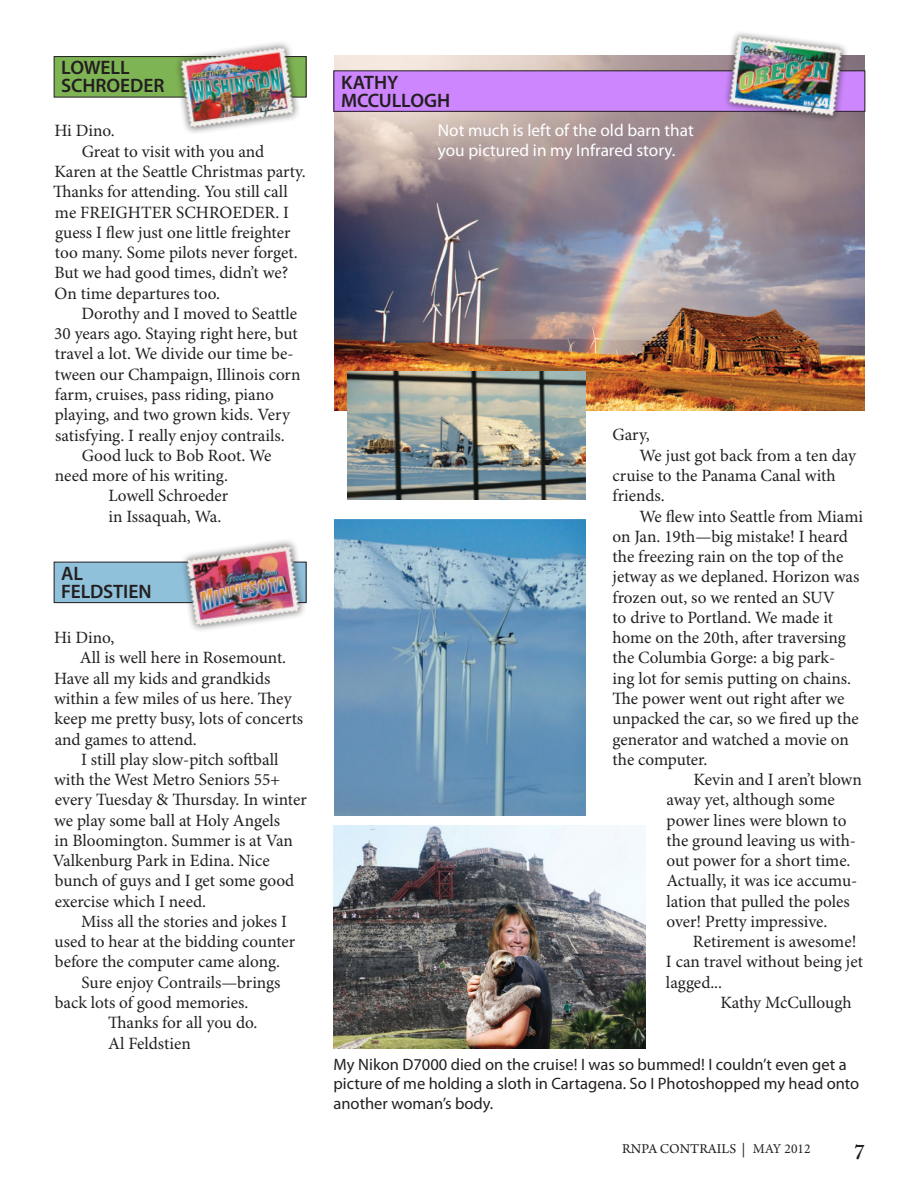
<style>
.page{position:relative;width:919px;height:1192px;background:#fff}
.page>*{position:absolute;margin:0;border:0;box-sizing:border-box;transform-origin:0 0}
.t1{font:600 21px "Adobe Caslon Pro";color:#231f20}
.t2{font:600 19.5px/18px "Myriad Pro";letter-spacing:-.005em;color:#231f20}
.t3{font:17.25px "Minion Pro";letter-spacing:-.005em;color:#231f20}
.t4{font:17.25px/20.2px "Myriad Pro";color:#fff}
.t5{font:16.5px/19.8px "Myriad Pro";color:#231f20}
.t6{font:14.25px "Arno Pro";color:#231f20}
.s1{font-family:"Minion Pro";font-size:13.5px}
</style>
<div class="page">
<img style="left:335px;top:55px;width:529px;height:355px">
<div style="left:334px;top:71px;width:531px;height:40px;background:#cd86fd"></div>
<div style="left:333px;top:70px;width:532px;height:42px;border:1px solid #231f20"></div>
<div style="left:723px;top:30px;width:126px;height:93px;background:#231f20;opacity:.75"></div>
<img style="left:728px;top:35px;width:115px;height:83px">
<img style="left:347px;top:371px;width:238px;height:128px">
<img style="left:335px;top:519px;width:250px;height:296px">
<img style="left:333px;top:825px;width:313px;height:222px">
<div style="left:54px;top:562px;width:252px;height:40px;background:#90c1db"></div>
<div style="left:54px;top:561px;width:252px;height:42px;border:1px solid #231f20"></div>
<div style="left:180px;top:538px;width:127px;height:95px;background:#231f20;opacity:.75"></div>
<img style="left:185px;top:544px;width:116px;height:83px">
<div style="left:54px;top:57px;width:252px;height:40px;background:#7fb454"></div>
<div style="left:54px;top:56px;width:252px;height:41px;border:1px solid #231f20"></div>
<div style="left:174px;top:40px;width:127px;height:95px;background:#231f20;opacity:.75"></div>
<img style="left:180px;top:46px;width:116px;height:84px">
<p class="t2" style="left:61px;top:59px;width:105px">LOWELL<br>SCHROEDER</p>
<p class="t3" style="left:54px;top:121px;width:62px">Hi Dino.</p>
<p class="t3" style="left:82px;top:141px;width:184px">Great to visit with you and</p>
<p class="t3" style="left:55px;top:161px;width:253px">Karen at the Seattle Christmas party.</p>
<p class="t3" style="left:53px;top:181px;width:236px">Thanks for attending. You still call</p>
<p class="t3" style="left:55px;top:202px;width:236px">me FREIGHTER SCHROEDER. I</p>
<p class="t3" style="left:55px;top:222px;width:237px">guess I flew just one little freighter</p>
<p class="t3" style="left:55px;top:242px;width:244px">too many. Some pilots never forget.</p>
<p class="t3" style="left:54px;top:262px;width:235px">But we had good times, didn’t we?</p>
<p class="t3" style="left:55px;top:283px;width:167px">On time departures too.</p>
<p class="t3" style="left:81px;top:303px;width:217px">Dorothy and I moved to Seattle</p>
<p class="t3" style="left:54px;top:323px;width:245px">30 years ago. Staying right here, but</p>
<p class="t3" style="left:55px;top:343px;width:240px">travel a lot. We divide our time be-</p>
<p class="t3" style="left:55px;top:364px;width:247px">tween our Champaign, Illinois corn</p>
<p class="t3" style="left:55px;top:384px;width:220px">farm, cruises, pass riding, piano</p>
<p class="t3" style="left:55px;top:404px;width:237px">playing, and two grown kids. Very</p>
<p class="t3" style="left:55px;top:424px;width:231px">satisfying. I really enjoy contrails.</p>
<p class="t3" style="left:82px;top:445px;width:191px">Good luck to Bob Root. We</p>
<p class="t3" style="left:55px;top:465px;width:175px">need more of his writing.</p>
<p class="t3" style="left:108px;top:485px;width:121px">Lowell Schroeder</p>
<p class="t3" style="left:108px;top:505px;width:114px">in Issaquah, Wa.</p>
<p class="t2" style="left:61px;top:564px;width:92px">AL<br>FELDSTIEN</p>
<p class="t3" style="left:54px;top:627px;width:62px">Hi Dino,</p>
<p class="t3" style="left:80px;top:647px;width:208px">All is well here in Rosemount.</p>
<p class="t3" style="left:54px;top:667px;width:218px">Have all my kids and grandkids</p>
<p class="t3" style="left:54px;top:688px;width:239px">within a few miles of us here. They</p>
<p class="t3" style="left:55px;top:708px;width:250px">keep me pretty busy, lots of concerts</p>
<p class="t3" style="left:55px;top:728px;width:143px">and games to attend.</p>
<p class="t3" style="left:81px;top:748px;width:199px">I still play slow-pitch softball</p>
<p class="t3" style="left:54px;top:769px;width:228px">with the West Metro Seniors 55+</p>
<p class="t3" style="left:55px;top:789px;width:254px">every Tuesday &amp; Thursday. In winter</p>
<p class="t3" style="left:54px;top:809px;width:227px">we play some ball at Holy Angels</p>
<p class="t3" style="left:55px;top:829px;width:240px">in Bloomington. Summer is at Van</p>
<p class="t3" style="left:53px;top:850px;width:219px">Valkenburg Park in Edina. Nice</p>
<p class="t3" style="left:55px;top:870px;width:241px">bunch of guys and I get some good</p>
<p class="t3" style="left:55px;top:890px;width:153px">exercise which I need.</p>
<p class="t3" style="left:81px;top:910px;width:207px">Miss all the stories and jokes I</p>
<p class="t3" style="left:55px;top:931px;width:242px">used to hear at the bidding counter</p>
<p class="t3" style="left:55px;top:951px;width:227px">before the computer came along.</p>
<p class="t3" style="left:82px;top:971px;width:201px">Sure enjoy Contrails—brings</p>
<p class="t3" style="left:55px;top:991px;width:195px">back lots of good memories.</p>
<p class="t3" style="left:108px;top:1012px;width:151px">Thanks for all you do.</p>
<p class="t3" style="left:108px;top:1032px;width:84px">Al Feldstien</p>
<p class="t2" style="left:341px;top:73px;width:111px">KATHY<br>MCCULLOGH</p>
<p class="t4" style="left:438px;top:120px;width:257px">Not much is left of the old barn that you pictured in my Infrared story.</p>
<p class="t3" style="left:612px;top:424px;width:39px">Gary,</p>
<p class="t3" style="left:639px;top:445px;width:218px">We just got back from a ten day</p>
<p class="t3" style="left:612px;top:465px;width:225px">cruise to the Panama Canal with</p>
<p class="t3" style="left:612px;top:485px;width:54px">friends.</p>
<p class="t3" style="left:639px;top:505px;width:225px">We flew into Seattle from Miami</p>
<p class="t3" style="left:612px;top:526px;width:237px">on Jan. 19th—big mistake! I heard</p>
<p class="t3" style="left:612px;top:546px;width:232px">the freezing rain on the top of the</p>
<p class="t3" style="left:612px;top:566px;width:248px">jetway as we deplaned. Horizon was</p>
<p class="t3" style="left:612px;top:586px;width:224px">frozen out, so we rented an SUV</p>
<p class="t3" style="left:612px;top:607px;width:222px">to drive to Portland. We made it</p>
<p class="t3" style="left:612px;top:627px;width:235px">home on the 20th, after traversing</p>
<p class="t3" style="left:612px;top:647px;width:224px">the Columbia Gorge: a big park-</p>
<p class="t3" style="left:612px;top:667px;width:240px">ing lot for semis putting on chains.</p>
<p class="t3" style="left:612px;top:688px;width:234px">The power went out right after we</p>
<p class="t3" style="left:612px;top:708px;width:248px">unpacked the car, so we fired up the</p>
<p class="t3" style="left:612px;top:728px;width:238px">generator and watched a movie on</p>
<p class="t3" style="left:612px;top:748px;width:96px">the computer.</p>
<p class="t3" style="left:694px;top:769px;width:170px">Kevin and I aren’t blown</p>
<p class="t3" style="left:667px;top:789px;width:170px">away yet, although some</p>
<p class="t3" style="left:667px;top:809px;width:182px">power lines were blown to</p>
<p class="t3" style="left:667px;top:829px;width:191px">the ground leaving us with-</p>
<p class="t3" style="left:667px;top:850px;width:186px">out power for a short time.</p>
<p class="t3" style="left:667px;top:870px;width:192px">Actually, it was ice accumu-</p>
<p class="t3" style="left:667px;top:890px;width:185px">lation that pulled the poles</p>
<p class="t3" style="left:667px;top:910px;width:162px">over! Pretty impressive.</p>
<p class="t3" style="left:693px;top:931px;width:165px">Retirement is awesome!</p>
<p class="t3" style="left:666px;top:951px;width:199px">I can travel without being jet</p>
<p class="t3" style="left:666px;top:971px;width:58px">lagged...</p>
<p class="t3" style="left:721px;top:991px;width:133px">Kathy McCullough</p>
<p class="t5" style="left:333px;top:1054px;width:527px">My Nikon D7000 died on the cruise! I was so bummed! I couldn’t even get a picture of me holding a sloth in Cartagena. So I Photoshopped my head onto another woman’s body.</p>
<p class="t6" style="left:622px;top:1140px;width:190px">RNPA CONTRAILS | <span class="s1">MAY 2012</span></p>
<p class="t1" style="left:854px;top:1138px;width:12px">7</p>
</div>
